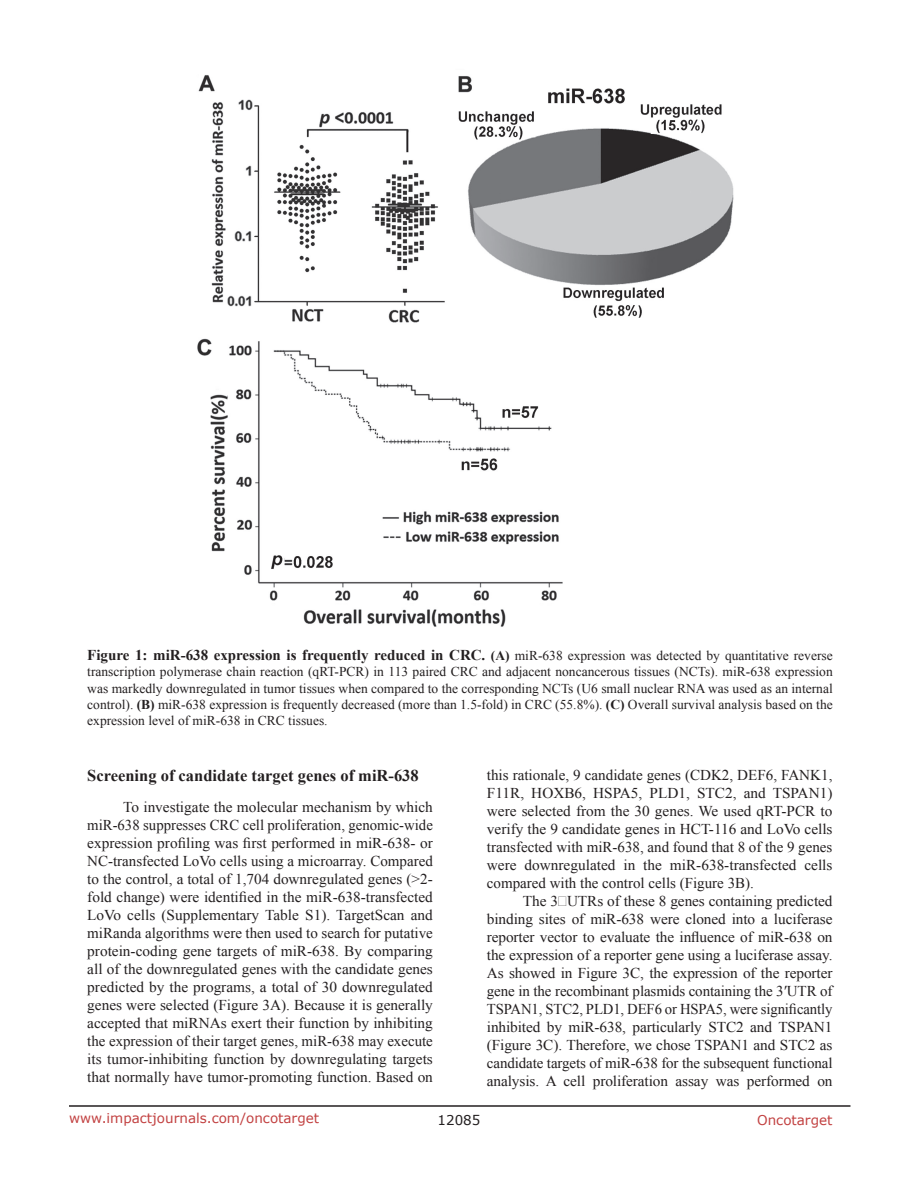
<style>
.page{position:relative;width:918px;height:1188px;background:#fff}
.page>*{position:absolute;margin:0;border:0;box-sizing:border-box;transform-origin:0 0}
.SubHeading{font:700 16.5px "Times New Roman";color:#231f20}
.BodyText{font:15px/18px "Times New Roman";color:#231f20;text-align:justify}
.FigureText{font:700 15px "Times New Roman";color:#231f20}
.FigureText-2{font:13.5px/16.2px "Times New Roman";color:#231f20;text-align:justify}
.t1{font:13.5px "Verdana";color:#c24141}
.t2{font:13.5px "Verdana";color:#231f20}
.s1{font-size:13.5px}
.s2{font-weight:400;font-size:13.5px}
.s3{font-weight:700}
</style>
<div class="page">
<hr style="left:69px;top:1105px;width:781px;height:2px;background:#231f20">
<img style="left:197px;top:75px;width:537px;height:552px">
<p class="FigureText" style="left:87px;top:645px;width:747px">Figure 1: miR-638 expression is frequently reduced in CRC. <span class="s1">(A)</span> <span class="s2">miR-638 expression was detected by quantitative reverse</span></p>
<p class="FigureText-2" style="left:87px;top:663px;width:747px">transcription polymerase chain reaction (qRT-PCR) in 113 paired CRC and adjacent noncancerous tissues (NCTs). miR-638 expression was markedly downregulated in tumor tissues when compared to the corresponding NCTs (U6 small nuclear RNA was used as an internal control). <span class="s3">(B)</span> miR-638 expression is frequently decreased (more than 1.5-fold) in CRC (55.8%). <span class="s3">(C)</span> Overall survival analysis based on the expression level of miR-638 in CRC tissues.</p>
<p class="SubHeading" style="left:87px;top:764px;width:333px">Screening of candidate target genes of miR-638</p>
<p class="BodyText" style="left:87px;top:798px;width:347px;text-indent:36px">To investigate the molecular mechanism by which miR-638 suppresses CRC cell proliferation, genomic-wide expression profiling was first performed in miR-638- or NC-transfected LoVo cells using a microarray. Compared to the control, a total of 1,704 downregulated genes (&gt;2- fold change) were identified in the miR-638-transfected LoVo cells (Supplementary Table S1). TargetScan and miRanda algorithms were then used to search for putative protein-coding gene targets of miR-638. By comparing all of the downregulated genes with the candidate genes predicted by the programs, a total of 30 downregulated genes were selected (Figure 3A). Because it is generally accepted that miRNAs exert their function by inhibiting the expression of their target genes, miR-638 may execute its tumor-inhibiting function by downregulating targets that normally have tumor-promoting function. Based on</p>
<p class="BodyText" style="left:487px;top:766px;width:347px">this rationale, 9 candidate genes (CDK2, DEF6, FANK1, F11R, HOXB6, HSPA5, PLD1, STC2, and TSPAN1) were selected from the 30 genes. We used qRT-PCR to verify the 9 candidate genes in HCT-116 and LoVo cells transfected with miR-638, and found that 8 of the 9 genes were downregulated in the miR-638-transfected cells compared with the control cells (Figure 3B).</p>
<p class="BodyText" style="left:487px;top:892px;width:347px;text-indent:36px">The 3 UTRs of these 8 genes containing predicted binding sites of miR-638 were cloned into a luciferase reporter vector to evaluate the influence of miR-638 on the expression of a reporter gene using a luciferase assay.<br>As showed in Figure 3C, the expression of the reporter gene in the recombinant plasmids containing the 3′UTR of TSPAN1, STC2, PLD1, DEF6 or HSPA5, were significantly inhibited by miR-638, particularly STC2 and TSPAN1 (Figure 3C). Therefore, we chose TSPAN1 and STC2 as candidate targets of miR-638 for the subsequent functional analysis. A cell proliferation assay was performed on</p>
<p class="t1" style="left:69px;top:1109px;width:252px">www.impactjournals.com/oncotarget</p>
<p class="t2" style="left:438px;top:1111px;width:44px">12085</p>
<p class="t1" style="left:757px;top:1111px;width:77px">Oncotarget</p>
</div>
